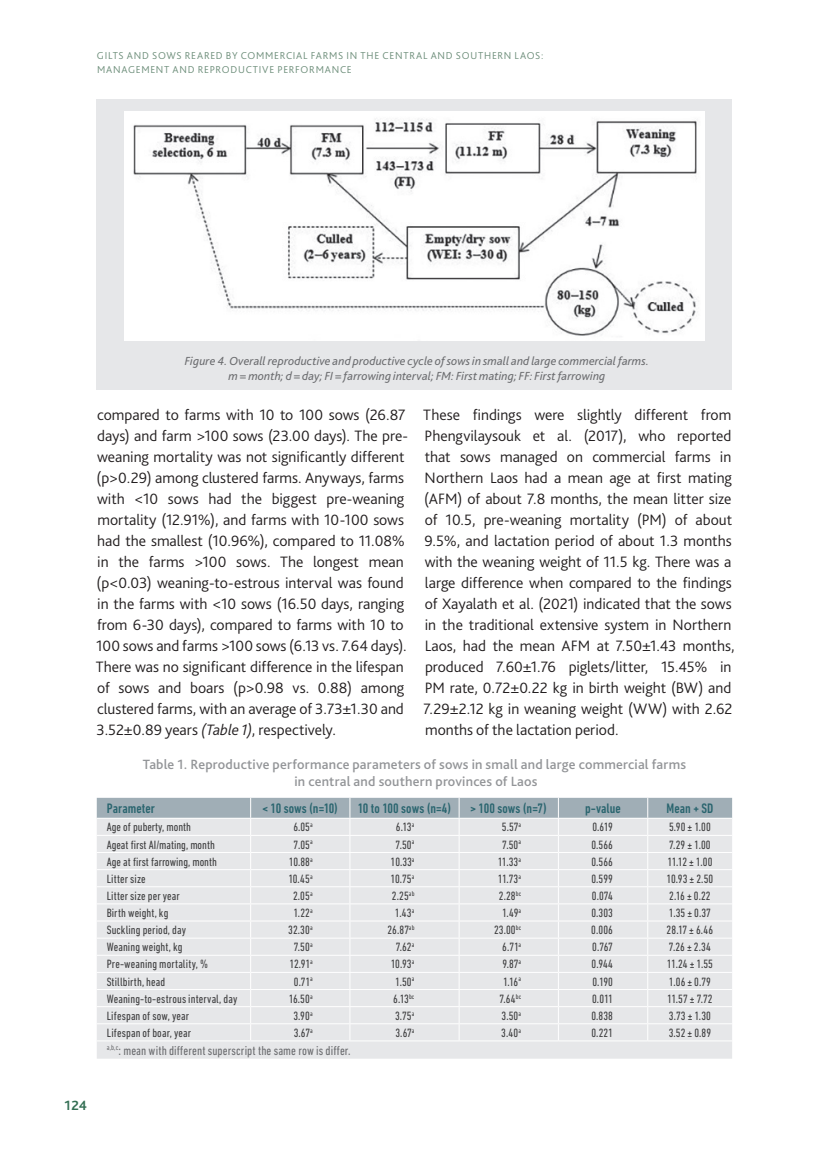
<style>
.page{position:relative;width:819px;height:1166px;background:#fff}
.page>*{position:absolute;margin:0;border:0;box-sizing:border-box;transform-origin:0 0}
.t1{font:300 15.75px/21px "Bliss Pro";color:#231f20}
.t2{font:500 14px/16.8px "Bliss Pro";letter-spacing:.01em;color:#939598;text-align:center}
.t3{font:500 condensed 14px "DIN Next LT Pro";letter-spacing:.005em;color:#2a656f}
.t4{font:700 14px "Bliss Pro";color:#346f54}
.t5{font:condensed 13.12px "DIN Next LT Pro";letter-spacing:.01em;color:#6c6d70}
.t6{font:condensed 12.25px "DIN Next LT Pro";letter-spacing:.01em;color:#3e3e3f}
.t7{font:italic 12.25px/14.7px "Bliss Pro";letter-spacing:.005em;color:#6c6d70;text-align:center}
.t8{font:300 10.5px/14px "Bliss Pro";letter-spacing:.075em;color:#6c8d79}
.s1{font-style:italic}
</style>
<div class="page">
<div style="left:97px;top:99px;width:635px;height:290px;background:#e6e7e9"></div>
<img style="left:124px;top:112px;width:576px;height:229px">
<div style="left:97px;top:1041px;width:635px;height:17px;background:#e6e7e9"></div>
<svg style="left:97px;top:798px;width:635px;height:242px;background:#e1e3e6"></svg>
<p class="t8" style="left:97px;top:48px;width:448px">GILTS AND SOWS REARED BY COMMERCIAL FARMS IN THE CENTRAL AND SOUTHERN LAOS:<br>MANAGEMENT AND REPRODUCTIVE PERFORMANCE</p>
<p class="t7" style="left:185px;top:354px;width:465px">Figure 4. Overall reproductive and productive cycle of sows in small and large commercial farms. m = month; d = day; FI = farrowing interval; FM: First mating; FF: First farrowing</p>
<p class="t1" style="left:96px;top:404px;width:314px">compared to farms with 10 to 100 sows (26.87 days) and farm &gt;100 sows (23.00 days). The pre&shy;weaning mortality was not significantly different (p&gt;0.29) among clustered farms. Anyways, farms with &lt;10 sows had the biggest pre-weaning mortality (12.91%), and farms with 10-100 sows had the smallest (10.96%), compared to 11.08% in the farms &gt;100 sows. The longest mean (p&lt;0.03) weaning-to-estrous interval was found in the farms with &lt;10 sows (16.50 days, ranging from 6-30 days), compared to farms with 10 to 100 sows and farms &gt;100 sows (6.13 vs. 7.64 days).<br>There was no significant difference in the lifespan of sows and boars (p&gt;0.98 vs. 0.88) among clustered farms, with an average of 3.73±1.30 and 3.52±0.89 years <span class="s1">(Table 1)</span>, respectively.</p>
<p class="t1" style="left:423px;top:404px;width:313px">These findings were slightly different from Phengvilaysouk et al. (2017), who reported that sows managed on commercial farms in Northern Laos had a mean age at first mating (AFM) of about 7.8 months, the mean litter size of 10.5, pre-weaning mortality (PM) of about 9.5%, and lactation period of about 1.3 months with the weaning weight of 11.5 kg. There was a large difference when compared to the findings of Xayalath et al. (2021) indicated that the sows in the traditional extensive system in Northern Laos, had the mean AFM at 7.50±1.43 months, produced 7.60±1.76 piglets/litter, 15.45% in PM rate, 0.72±0.22 kg in birth weight (BW) and 7.29±2.12 kg in weaning weight (WW) with 2.62 months of the lactation period.</p>
<p class="t2" style="left:143px;top:756px;width:545px">Table 1. Reproductive performance parameters of sows in small and large commercial farms in central and southern provinces of Laos</p>
<p class="t3" style="left:107px;top:800px;width:50px">Parameter</p>
<p class="t3" style="left:262px;top:800px;width:77px">&lt; 10 sows (n=10)</p>
<p class="t3" style="left:358px;top:800px;width:95px">10 to 100 sows (n=4)</p>
<p class="t3" style="left:470px;top:800px;width:78px">&gt; 100 sows (n=7)</p>
<p class="t3" style="left:585px;top:800px;width:37px">p-value</p>
<p class="t3" style="left:666px;top:800px;width:48px">Mean + SD</p>
<p class="t6" style="left:107px;top:820px;width:86px">Age of puberty, month</p>
<p class="t6" style="left:293px;top:820px;width:21px">6.05<sup>a</sup></p>
<p class="t6" style="left:396px;top:820px;width:20px">6.13<sup>a</sup></p>
<p class="t6" style="left:502px;top:820px;width:21px">5.57<sup>a</sup></p>
<p class="t6" style="left:592px;top:820px;width:22px">0.619</p>
<p class="t6" style="left:669px;top:820px;width:43px">5.90 ± 1.00</p>
<p class="t6" style="left:107px;top:837px;width:110px">Ageat first AI/mating, month</p>
<p class="t6" style="left:293px;top:837px;width:21px">7.05<sup>a</sup></p>
<p class="t6" style="left:395px;top:837px;width:20px">7.50<sup>a</sup></p>
<p class="t6" style="left:502px;top:837px;width:20px">7.50<sup>a</sup></p>
<p class="t6" style="left:591px;top:837px;width:23px">0.566</p>
<p class="t6" style="left:669px;top:837px;width:43px">7.29 ± 1.00</p>
<p class="t6" style="left:107px;top:854px;width:112px">Age at first farrowing, month</p>
<p class="t6" style="left:289px;top:854px;width:25px">10.88<sup>a</sup></p>
<p class="t6" style="left:390px;top:854px;width:25px">10.33<sup>a</sup></p>
<p class="t6" style="left:497px;top:854px;width:25px">11.33<sup>a</sup></p>
<p class="t6" style="left:591px;top:854px;width:23px">0.566</p>
<p class="t6" style="left:667px;top:854px;width:46px">11.12 ± 1.00</p>
<p class="t6" style="left:107px;top:872px;width:41px">Litter size</p>
<p class="t6" style="left:288px;top:872px;width:26px">10.45<sup>a</sup></p>
<p class="t6" style="left:390px;top:872px;width:25px">10.75<sup>a</sup></p>
<p class="t6" style="left:498px;top:872px;width:25px">11.73<sup>a</sup></p>
<p class="t6" style="left:591px;top:872px;width:23px">0.599</p>
<p class="t6" style="left:666px;top:872px;width:48px">10.93 ± 2.50</p>
<p class="t6" style="left:107px;top:889px;width:75px">Litter size per year</p>
<p class="t6" style="left:293px;top:889px;width:21px">2.05<sup>a</sup></p>
<p class="t6" style="left:392px;top:889px;width:24px">2.25<sup>ab</sup></p>
<p class="t6" style="left:499px;top:889px;width:24px">2.28<sup>bc</sup></p>
<p class="t6" style="left:591px;top:889px;width:23px">0.074</p>
<p class="t6" style="left:669px;top:889px;width:43px">2.16 ± 0.22</p>
<p class="t6" style="left:107px;top:906px;width:63px">Birth weight, kg</p>
<p class="t6" style="left:293px;top:906px;width:21px">1.22<sup>a</sup></p>
<p class="t6" style="left:395px;top:906px;width:21px">1.43<sup>a</sup></p>
<p class="t6" style="left:502px;top:906px;width:21px">1.49<sup>a</sup></p>
<p class="t6" style="left:591px;top:906px;width:23px">0.303</p>
<p class="t6" style="left:668px;top:906px;width:44px">1.35 ± 0.37</p>
<p class="t6" style="left:107px;top:923px;width:81px">Suckling period, day</p>
<p class="t6" style="left:288px;top:923px;width:26px">32.30<sup>a</sup></p>
<p class="t6" style="left:387px;top:923px;width:28px">26.87<sup>ab</sup></p>
<p class="t6" style="left:494px;top:923px;width:29px">23.00<sup>bc</sup></p>
<p class="t6" style="left:591px;top:923px;width:23px">0.006</p>
<p class="t6" style="left:666px;top:923px;width:48px">28.17 ± 6.46</p>
<p class="t6" style="left:107px;top:940px;width:77px">Weaning weight, kg</p>
<p class="t6" style="left:294px;top:940px;width:20px">7.50<sup>a</sup></p>
<p class="t6" style="left:395px;top:940px;width:20px">7.62<sup>a</sup></p>
<p class="t6" style="left:502px;top:940px;width:20px">6.71<sup>a</sup></p>
<p class="t6" style="left:592px;top:940px;width:22px">0.767</p>
<p class="t6" style="left:669px;top:940px;width:43px">7.26 ± 2.34</p>
<p class="t6" style="left:107px;top:957px;width:103px">Pre-weaning mortality, %</p>
<p class="t6" style="left:289px;top:957px;width:25px">12.91<sup>a</sup></p>
<p class="t6" style="left:391px;top:957px;width:25px">10.93<sup>a</sup></p>
<p class="t6" style="left:502px;top:957px;width:20px">9.87<sup>a</sup></p>
<p class="t6" style="left:591px;top:957px;width:23px">0.944</p>
<p class="t6" style="left:667px;top:957px;width:47px">11.24 ± 1.55</p>
<p class="t6" style="left:107px;top:974px;width:60px">Stillbirth, head</p>
<p class="t6" style="left:294px;top:974px;width:20px">0.71<sup>a</sup></p>
<p class="t6" style="left:395px;top:974px;width:21px">1.50<sup>a</sup></p>
<p class="t6" style="left:503px;top:974px;width:20px">1.16<sup>a</sup></p>
<p class="t6" style="left:592px;top:974px;width:22px">0.190</p>
<p class="t6" style="left:669px;top:974px;width:43px">1.06 ± 0.79</p>
<p class="t6" style="left:107px;top:991px;width:132px">Weaning-to-estrous interval, day</p>
<p class="t6" style="left:289px;top:991px;width:26px">16.50<sup>a</sup></p>
<p class="t6" style="left:393px;top:991px;width:23px">6.13<sup>bc</sup></p>
<p class="t6" style="left:499px;top:991px;width:23px">7.64<sup>bc</sup></p>
<p class="t6" style="left:592px;top:991px;width:22px">0.011</p>
<p class="t6" style="left:667px;top:991px;width:47px">11.57 ± 7.72</p>
<p class="t6" style="left:107px;top:1009px;width:84px">Lifespan of sow, year</p>
<p class="t6" style="left:293px;top:1009px;width:21px">3.90<sup>a</sup></p>
<p class="t6" style="left:395px;top:1009px;width:21px">3.75<sup>a</sup></p>
<p class="t6" style="left:501px;top:1009px;width:21px">3.50<sup>a</sup></p>
<p class="t6" style="left:591px;top:1009px;width:23px">0.838</p>
<p class="t6" style="left:669px;top:1009px;width:43px">3.73 ± 1.30</p>
<p class="t6" style="left:107px;top:1026px;width:86px">Lifespan of boar, year</p>
<p class="t6" style="left:294px;top:1026px;width:20px">3.67<sup>a</sup></p>
<p class="t6" style="left:395px;top:1026px;width:20px">3.67<sup>a</sup></p>
<p class="t6" style="left:501px;top:1026px;width:21px">3.40<sup>a</sup></p>
<p class="t6" style="left:591px;top:1026px;width:23px">0.221</p>
<p class="t6" style="left:668px;top:1026px;width:44px">3.52 ± 0.89</p>
<p class="t5" style="left:107px;top:1043px;width:245px"><sup>a,b,c</sup>: mean with different superscript the same row is differ.</p>
<p class="t4" style="left:64px;top:1097px;width:24px">124</p>
</div>
